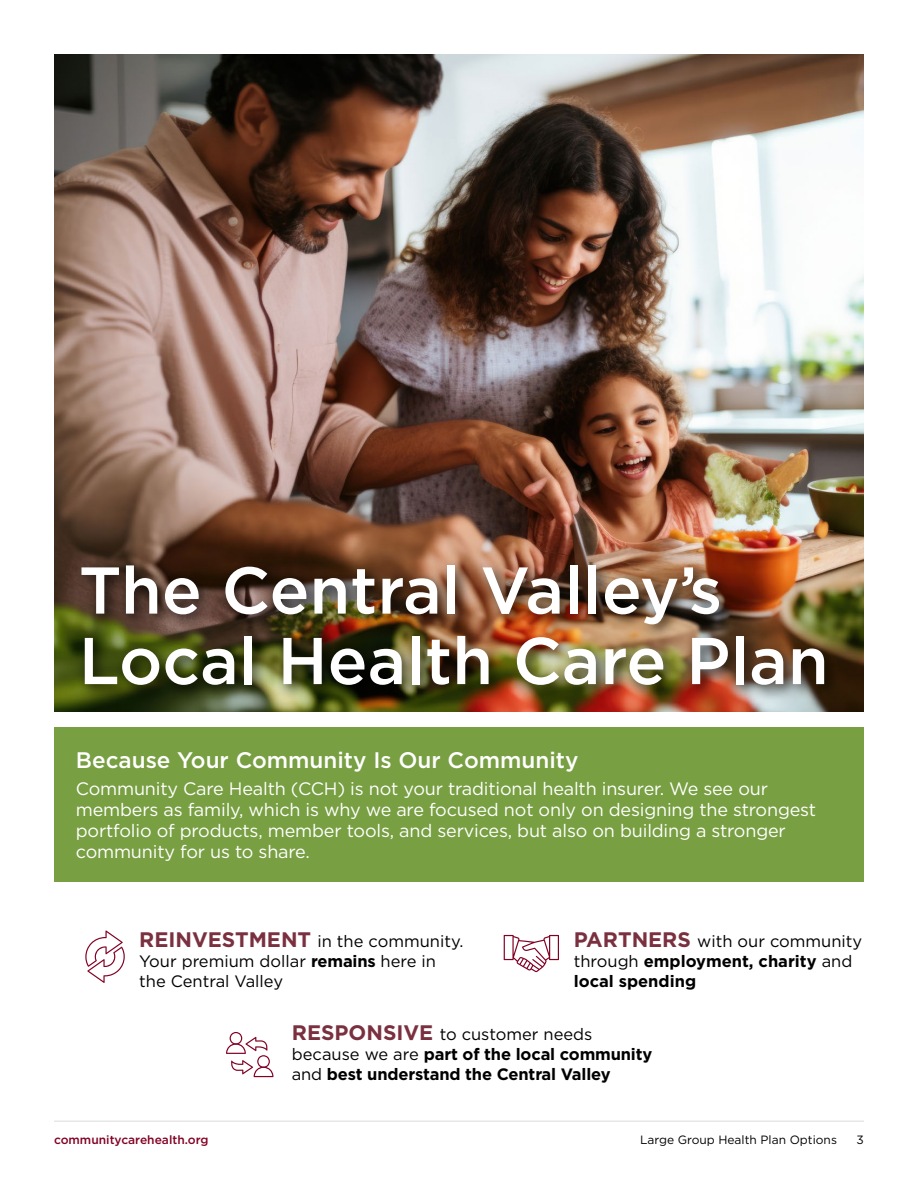
<style>
.page{position:relative;width:918px;height:1188px;background:#fff}
.page>*{position:absolute;margin:0;border:0;box-sizing:border-box;transform-origin:0 0}
.t1{font:500 66px/70.5px "Gotham";color:#fff}
.t2{font:500 22.5px "Gotham";color:#fff}
.t3{font:18px/21px "Gotham";letter-spacing:-.01em;color:#fff}
.t4{font:700 16.5px/20px "Gotham";letter-spacing:-.01em;color:#000}
.t5{font:16.5px/20px "Gotham";color:#000}
.t6{font:12px "Gotham";color:#000}
.t7{font:500 12px "Gotham";color:#820024}
.s1{font-weight:700;font-size:21px;color:#7a303f}
.s2{font-weight:700}
.s3{font-size:21px;color:#7a303f}
.s4{font-weight:400}
</style>
<div class="page">
<hr style="left:54px;top:1120px;width:810px;height:2px;background:#e6e7e8">
<img style="left:54px;top:54px;width:810px;height:658px">
<div style="left:54px;top:727px;width:810px;height:154px;background:#789f42"></div>
<div style="left:74px;top:558px;width:767px;height:143px;background:#000;opacity:.75"></div>
<svg style="left:504px;top:935px;width:55px;height:37px"></svg>
<svg style="left:85px;top:930px;width:40px;height:53px"></svg>
<svg style="left:226px;top:1032px;width:47px;height:45px"></svg>
<h1 class="t1" style="left:79px;top:554px;width:751px">The Central Valley’s<br>Local Health Care Plan</h1>
<p class="t2" style="left:76px;top:745px;width:504px">Because Your Community Is Our Community</p>
<p class="t3" style="left:76px;top:778px;width:742px">Community Care Health (CCH) is not your traditional health insurer. We see our members as family, which is why we are focused not only on designing the strongest portfolio of products, member tools, and services, but also on building a stronger community for us to share.</p>
<p class="t5" style="left:139px;top:931px;width:326px"><span class="s1">REINVESTMENT</span> in the community.<br>Your premium dollar <span class="s2">remains</span> here in the Central Valley</p>
<p class="t4" style="left:574px;top:931px;width:290px"><span class="s3">PARTNERS</span> <span class="s4">with our community through</span> employment, charity <span class="s4">and </span>local spending</p>
<p class="t4" style="left:292px;top:1024px;width:362px"><span class="s3">RESPONSIVE</span> <span class="s4">to customer needs because we are</span> part of the local community <span class="s4">and</span> best understand the Central Valley</p>
<p class="t7" style="left:54px;top:1132px;width:156px">communitycarehealth.org</p>
<p class="t6" style="left:640px;top:1132px;width:198px">Large Group Health Plan Options</p>
<p class="t6" style="left:857px;top:1132px;width:9px">3</p>
</div>
